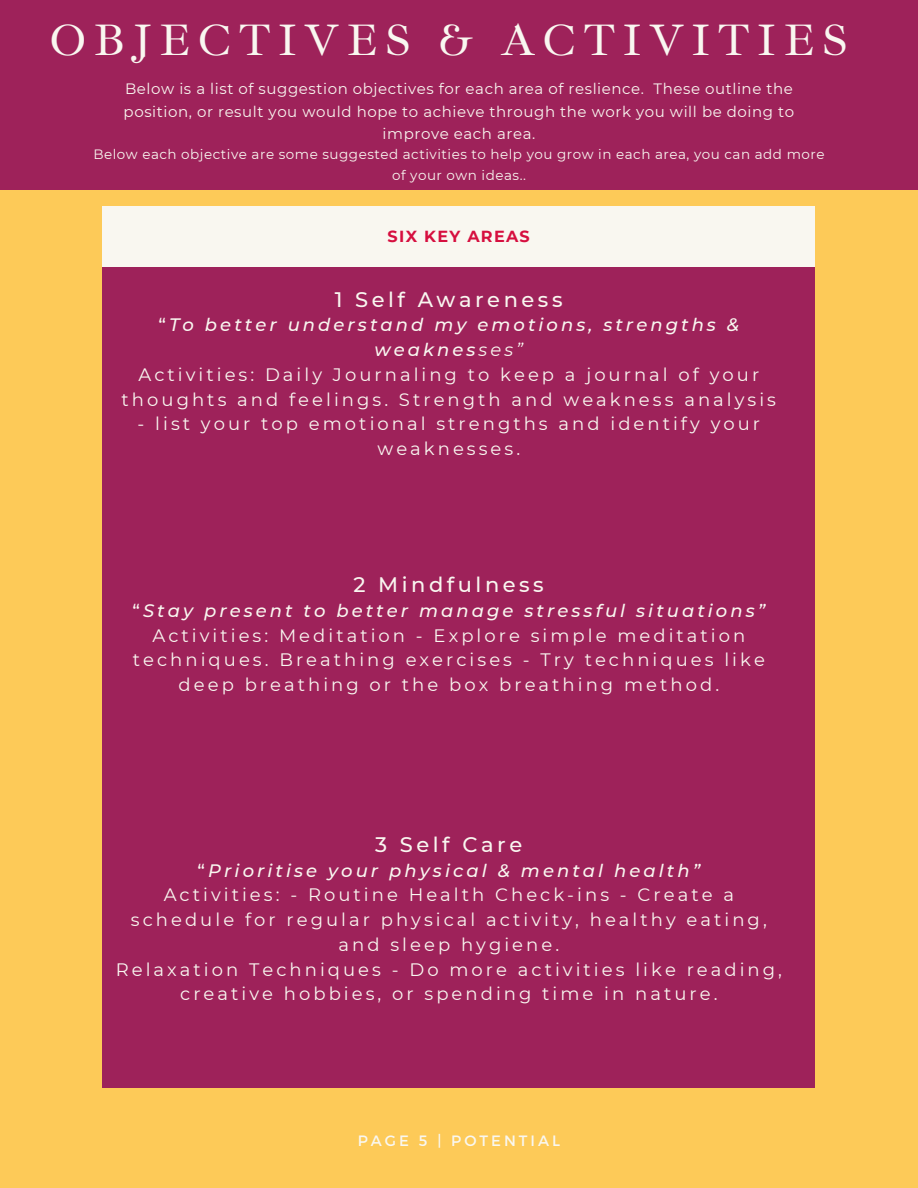
<style>
.page{position:relative;width:918px;height:1188px;background:#fdca58}
.page>*{position:absolute;margin:0;border:0;box-sizing:border-box;transform-origin:0 0}
.t1{font:45.15px "Ibarra Real Nova";letter-spacing:.17em;color:#f9f7f0}
.t2{font:500 21px "Montserrat";letter-spacing:.17em;color:#f9f7f0}
.t3{font:18px/24.8px "Montserrat";letter-spacing:.17em;color:#f9f7f0;text-align:center}
.t4{font:700 16.05px "Montserrat";letter-spacing:.08em;color:#d60f3f}
.t5{font:15px/22.5px "Montserrat";letter-spacing:.04em;color:#f9f7f0;text-align:center}
.t6{font:15px "Montserrat";letter-spacing:.2em;color:#f9f7f0}
.t7{font:13.5px/20.2px "Montserrat";letter-spacing:.04em;color:#f9f7f0;text-align:center}
.s1{font-weight:500}
.s2{font-weight:500;font-style:italic}
.s3{font-style:italic}
</style>
<div class="page">
<div style="left:102px;top:267px;width:713px;height:820px;background:#9e225a"></div>
<div style="left:102px;top:207px;width:713px;height:60px;background:#f9f7f0"></div>
<div style="left:0;top:0;width:918px;height:190px;background:#9e225a"></div>
<p class="t1" style="left:50px;top:13px;width:800px">OBJECTIVES &amp; ACTIVITIES</p>
<h3 class="t5" style="left:124px;top:78px;width:672px">Below is a list of suggestion objectives for each area of reslience. These outline the position, or result you would hope to achieve through the work you will be doing to improve each area.</h3>
<h2 class="t7" style="left:93px;top:144px;width:733px">Below each objective are some suggested activities to help you grow in each area, you can add more of your own ideas..</h2>
<h1 class="t4" style="left:388px;top:226px;width:144px">SIX KEY AREAS</h1>
<h2 class="t2" style="left:335px;top:286px;width:229px">1 Self Awareness</h2>
<h2 class="t3" style="left:122px;top:313px;width:656px"><span class="s1">“</span><span class="s2">To better understand my emotions, strengths &amp; weaknes</span><span class="s3">ses”<br></span>Activities: Daily Journaling to keep a journal of your thoughts and feelings. Strength and weakness analysis</h2>
<h2 class="t3" style="left:138px;top:412px;width:624px">- list your top emotional strengths and identify your weaknesses.</h2>
<h2 class="t2" style="left:353px;top:572px;width:192px">2 Mindfulness</h2>
<h2 class="t3" style="left:132px;top:598px;width:634px"><span class="s1">“</span><span class="s2">Stay present to better manage stressful situations” </span>Activities: Meditation - Explore simple meditation techniques. Breathing exercises - Try techniques like deep breathing or the box breathing method.</h2>
<h4 class="t2" style="left:375px;top:832px;width:149px">3 Self Care</h4>
<h4 class="t3" style="left:116px;top:858px;width:668px"><span class="s1">“</span><span class="s2">Prioritise your physical &amp; mental health”<br></span>Activities: - Routine Health Check-ins - Create a schedule for regular physical activity, healthy eating, and sleep hygiene.<br>Relaxation Techniques - Do more activities like reading, creative hobbies, or spending time in nature.</h4>
<p class="t6" style="left:358px;top:1131px;width:204px">PAGE 5 | POTENTIAL</p>
</div>
